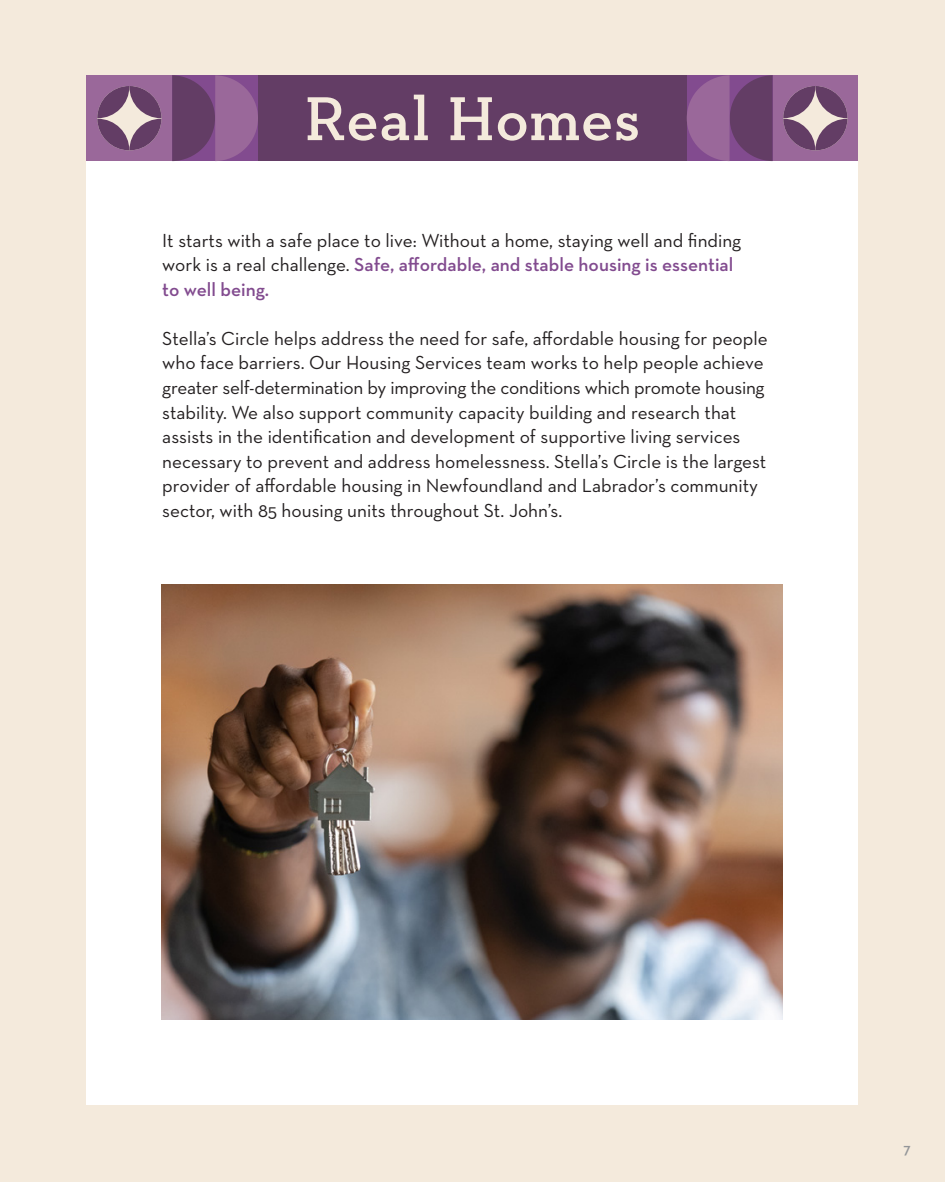
<style>
.page{position:relative;width:945px;height:1182px;background:#fff}
.page>*{position:absolute;margin:0;border:0;box-sizing:border-box;transform-origin:0 0}
.t1{font:600 63px "Neutraface Slab Text";letter-spacing:.01em;color:#f4eadc}
.t2{font:19.25px/24.5px "Neutra Text";color:#231f20}
.t3{font:600 15.75px "Neutra Text";color:#939598}
.s1{font-weight:600;color:#824b8f}
</style>
<div class="page">
<div style="left:0;top:0;width:945px;height:1181px;background:#f4eadc"></div>
<div style="left:87px;top:161px;width:771px;height:943px;background:#fff"></div>
<img style="left:162px;top:584px;width:620px;height:434px">
<div style="left:258px;top:75px;width:429px;height:86px;background:#633d65"></div>
<div style="left:87px;top:75px;width:85px;height:86px;background:#9a689a"></div>
<svg style="left:97px;top:86px;width:65px;height:64px"></svg>
<div style="left:773px;top:75px;width:85px;height:86px;background:#9a689a"></div>
<svg style="left:783px;top:86px;width:65px;height:64px"></svg>
<svg style="left:172px;top:75px;width:86px;height:86px;background:#7f5082"></svg>
<svg style="left:687px;top:75px;width:86px;height:86px;background:#7f5082"></svg>
<p class="t1" style="left:305px;top:79px;width:337px">Real Homes</p>
<p class="t2" style="left:162px;top:228px;width:581px">It starts with a safe place to live: Without a home, staying well and finding work is a real challenge. <span class="s1">Safe, affordable, and stable housing is essential to well being.</span></p>
<p class="t2" style="left:162px;top:326px;width:607px">Stella’s Circle helps address the need for safe, affordable housing for people who face barriers. Our Housing Services team works to help people achieve greater self-determination by improving the conditions which promote housing stability. We also support community capacity building and research that assists in the identification and development of supportive living services necessary to prevent and address homelessness. Stella’s Circle is the largest provider of affordable housing in Newfoundland and Labrador’s community sector, with 85 housing units throughout St. John’s.</p>
<p class="t3" style="left:904px;top:1138px;width:9px">7</p>
</div>
